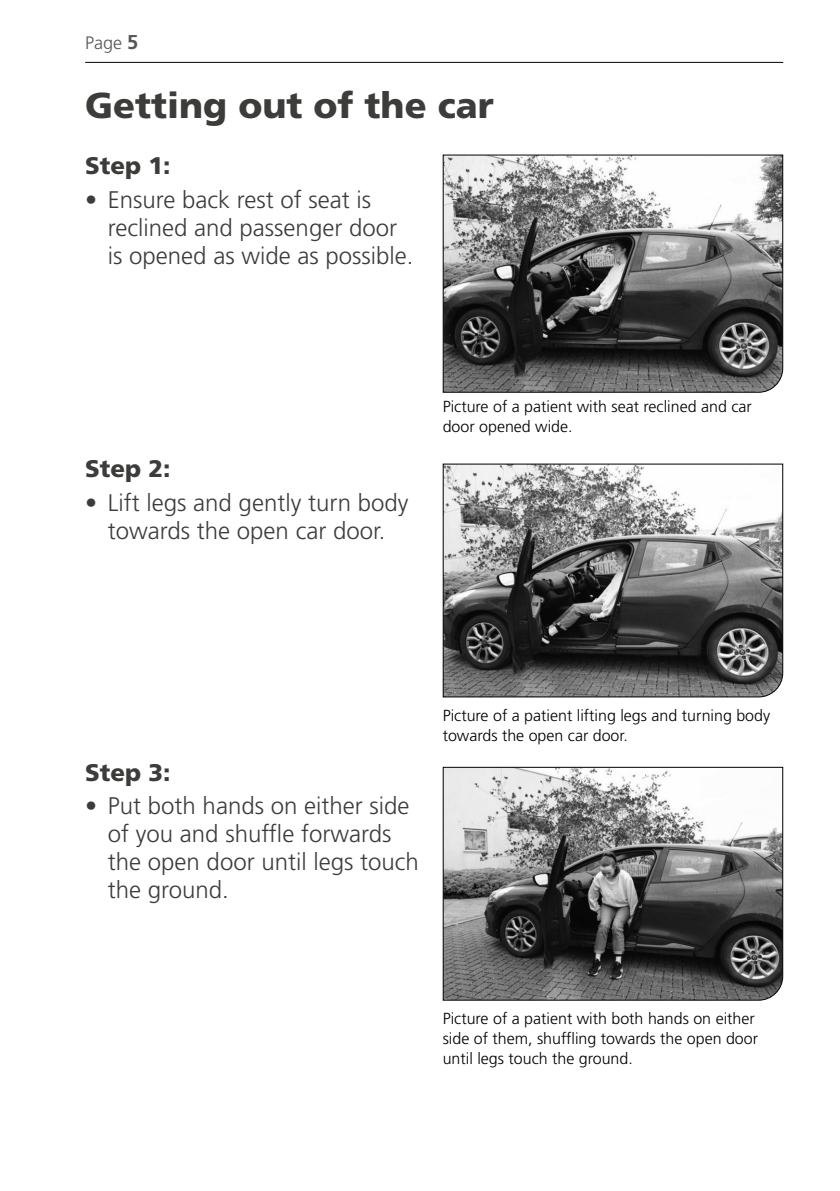
<style>
.page{position:relative;width:840px;height:1191px;background:#fff}
.page>*{position:absolute;margin:0;border:0;box-sizing:border-box;transform-origin:0 0}
.t1{font:900 36px "Frutiger LT Std";color:#3c3c3b}
.t2{font:300 24px/28px "Frutiger LT Std";color:#3c3c3b}
.t3{font:900 24px "Frutiger LT Std";color:#3c3c3b}
.t4{font:300 18px "Frutiger LT Std";color:#575756}
.t5{font:300 16px/20px "Frutiger LT Std";color:#000}
.s1{font-weight:700;font-size:20px}
</style>
<div class="page">
<hr style="left:85px;top:62px;width:697px;height:1px;background:#000">
<svg style="left:442px;top:154px;width:341px;height:239px;background:#777"></svg>
<svg style="left:442px;top:463px;width:341px;height:235px;background:#7b7b7b"></svg>
<svg style="left:442px;top:766px;width:341px;height:235px;background:#7f7f7f"></svg>
<p class="t4" style="left:85px;top:33px;width:55px">Page <span class="s1">5</span></p>
<h1 class="t1" style="left:85px;top:83px;width:410px">Getting out of the car</h1>
<h2 class="t3" style="left:85px;top:151px;width:87px">Step 1:</h2>
<h2 class="t2" style="left:108px;top:186px;width:307px;text-indent:-23px">• Ensure back rest of seat is reclined and passenger door is opened as wide as possible.</h2>
<h2 class="t3" style="left:85px;top:454px;width:87px">Step 2:</h2>
<h2 class="t2" style="left:85px;top:489px;width:325px;text-align:center">• Lift legs and gently turn body towards the open car door.</h2>
<p class="t5" style="left:442px;top:396px;width:310px">Picture of a patient with seat reclined and car door opened wide.</p>
<h2 class="t3" style="left:85px;top:757px;width:87px">Step 3:</h2>
<h2 class="t2" style="left:108px;top:792px;width:312px;text-indent:-23px">• Put both hands on either side of you and shuffle forwards the open door until legs touch the ground.</h2>
<p class="t5" style="left:442px;top:705px;width:329px">Picture of a patient lifting legs and turning body towards the open car door.</p>
<p class="t5" style="left:442px;top:1008px;width:317px">Picture of a patient with both hands on either side of them, shuffling towards the open door until legs touch the ground.</p>
</div>
